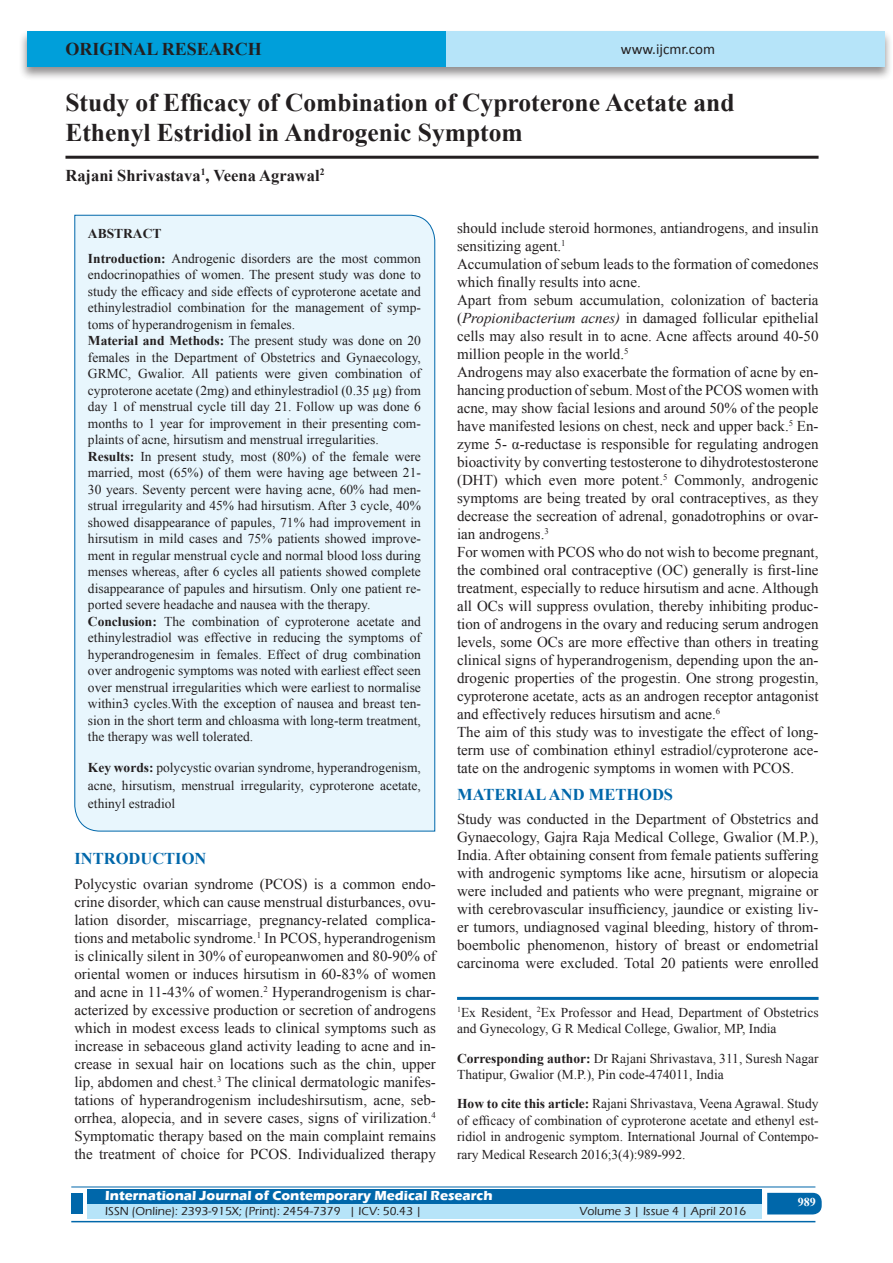
<style>
.page{position:relative;width:893px;height:1263px;background:#fff}
.page>*{position:absolute;margin:0;border:0;box-sizing:border-box;transform-origin:0 0}
.A_Title_New{font:700 25.5px/30px "Times New Roman";color:#231f20}
.AT_new{font:700 18px "Times New Roman";color:#231f20}
.AU-New{font:700 16.5px "Times New Roman";color:#231f20}
.t1{font:700 16.5px "Times New Roman";color:#0067aa}
.TX_New{font:15px/18px "Times New Roman";color:#231f20;text-align:justify}
.t2{font:15px "Calibri";color:#231f20}
.HTC_new{font:13.5px/16.5px "Times New Roman";color:#231f20}
.Affi_New{font:13.5px/16.5px "Times New Roman";color:#231f20}
.Corresponding{font:13.5px/16.5px "Times New Roman";color:#231f20}
.t3{font:700 13.5px "Eras ITC";color:#fff}
.t4{font:500 12px "Eras ITC";color:#231f20}
.t5{font:700 12px "Times New Roman";color:#fff}
.s1{font-weight:700}
.s2{font-style:italic}
</style>
<div class="page">
<div style="left:19px;top:29px;width:874px;height:52px;background:#231f20;opacity:.5"></div>
<div style="left:27px;top:31px;width:858px;height:35px;background:#b6e4f9"></div>
<div style="left:27px;top:31px;width:419px;height:35px;background:#009fda"></div>
<div style="left:87px;top:1189px;width:674px;height:15px;background:#0067aa"></div>
<div style="left:87px;top:1204px;width:674px;height:15px;background:#b6e4f9"></div>
<svg style="left:767px;top:1193px;width:55px;height:21px"></svg>
<hr style="left:71px;top:1186px;width:744px;height:1px;background:#0067aa">
<hr style="left:71px;top:1221px;width:744px;height:1px;background:#0067aa">
<div style="left:71px;top:1193px;width:12px;height:21px;background:#0067aa"></div>
<hr style="left:65px;top:156px;width:754px;height:3px;background:#231f20">
<div style="left:74px;top:214px;width:361px;height:618px;background:#e8f6fd"></div>
<hr style="left:457px;top:997px;width:362px;height:3px;background:#0067aa">
<p class="AT_new" style="left:65px;top:36px;width:198px">ORIGINAL RESEARCH</p>
<p class="t2" style="left:621px;top:40px;width:96px">www.ijcmr.com</p>
<p class="A_Title_New" style="left:65px;top:87px;width:671px">Study of Efficacy of Combination of Cyproterone Acetate and<br>Ethenyl Estridiol in Androgenic Symptom</p>
<p class="AU-New" style="left:65px;top:164px;width:260px">Rajani Shrivastava<sup>1</sup>, Veena Agrawal<sup>2</sup></p>
<p class="HTC_new" style="left:88px;top:220px;width:335px;line-height:25px"><span class="s1">ABSTRACT<br>Introduction:</span> Androgenic disorders are the most common</p>
<p class="HTC_new" style="left:88px;top:266px;width:335px">endocrinopathies of women. The present study was done to study the efficacy and side effects of cyproterone acetate and ethinylestradiol combination for the management of symp&shy;toms of hyperandrogenism in females.<br><span class="s1">Material and Methods:</span> The present study was done on 20 females in the Department of Obstetrics and Gynaecology, GRMC, Gwalior. All patients were given combination of cyproterone acetate (2mg) and ethinylestradiol (0.35 µg) from day 1 of menstrual cycle till day 21. Follow up was done 6 months to 1 year for improvement in their presenting com&shy;plaints of acne, hirsutism and menstrual irregularities.<br><span class="s1">Results:</span> In present study, most (80%) of the female were married, most (65%) of them were having age between 21- 30 years. Seventy percent were having acne, 60% had men&shy;strual irregularity and 45% had hirsutism. After 3 cycle, 40% showed disappearance of papules, 71% had improvement in hirsutism in mild cases and 75% patients showed improve&shy;ment in regular menstrual cycle and normal blood loss during menses whereas, after 6 cycles all patients showed complete disappearance of papules and hirsutism. Only one patient re&shy;ported severe headache and nausea with the therapy.<br><span class="s1">Conclusion:</span> The combination of cyproterone acetate and ethinylestradiol was effective in reducing the symptoms of hyperandrogenesim in females. Effect of drug combination over androgenic symptoms was noted with earliest effect seen over menstrual irregularities which were earliest to normalise within3 cycles.With the exception of nausea and breast ten&shy;sion in the short term and chloasma with long-term treatment, the therapy was well tolerated.</p>
<p class="HTC_new" style="left:88px;top:758px;width:335px;line-height:18px;text-align:justify"><span class="s1">Key words:</span> polycystic ovarian syndrome, hyperandrogenism, acne, hirsutism, menstrual irregularity, cyproterone acetate, ethinyl estradiol</p>
<h1 class="t1" style="left:74px;top:847px;width:133px">INTRODUCTION</h1>
<p class="TX_New" style="left:74px;top:875px;width:363px">Polycystic ovarian syndrome (PCOS) is a common endo&shy;crine disorder, which can cause menstrual disturbances, ovu&shy;lation disorder, miscarriage, pregnancy-related complica&shy;tions and metabolic syndrome.<sup>1</sup> In PCOS, hyperandrogenism is clinically silent in 30% of europeanwomen and 80-90% of oriental women or induces hirsutism in 60-83% of women and acne in 11-43% of women.<sup>2</sup> Hyperandrogenism is char&shy;acterized by excessive production or secretion of androgens which in modest excess leads to clinical symptoms such as increase in sebaceous gland activity leading to acne and in&shy;crease in sexual hair on locations such as the chin, upper lip, abdomen and chest.<sup>3</sup> The clinical dermatologic manifes&shy;tations of hyperandrogenism includeshirsutism, acne, seb&shy;orrhea, alopecia, and in severe cases, signs of virilization.<sup>4<br></sup>Symptomatic therapy based on the main complaint remains the treatment of choice for PCOS. Individualized therapy</p>
<p class="TX_New" style="left:457px;top:219px;width:363px">should include steroid hormones, antiandrogens, and insulin sensitizing agent.<sup>1</sup></p>
<p class="TX_New" style="left:457px;top:255px;width:363px">Accumulation of sebum leads to the formation of comedones which finally results into acne.</p>
<p class="TX_New" style="left:457px;top:291px;width:363px">Apart from sebum accumulation, colonization of bacteria (<span class="s2">Propionibacterium acnes)</span> in damaged follicular epithelial cells may also result in to acne. Acne affects around 40-50 million people in the world.<sup>5</sup></p>
<p class="TX_New" style="left:457px;top:363px;width:363px">Androgens may also exacerbate the formation of acne by en&shy;hancing production of sebum. Most of the PCOS women with acne, may show facial lesions and around 50% of the people have manifested lesions on chest, neck and upper back.<sup>5</sup> En&shy;zyme 5- α-reductase is responsible for regulating androgen bioactivity by converting testosterone to dihydrotestosterone (DHT) which even more potent.<sup>5</sup> Commonly, androgenic symptoms are being treated by oral contraceptives, as they decrease the secreation of adrenal, gonadotrophins or ovar&shy;ian androgens.<sup>3</sup></p>
<p class="TX_New" style="left:457px;top:543px;width:363px">For women with PCOS who do not wish to become pregnant, the combined oral contraceptive (OC) generally is first-line treatment, especially to reduce hirsutism and acne. Although all OCs will suppress ovulation, thereby inhibiting produc&shy;tion of androgens in the ovary and reducing serum androgen levels, some OCs are more effective than others in treating clinical signs of hyperandrogenism, depending upon the an&shy;drogenic properties of the progestin. One strong progestin, cyproterone acetate, acts as an androgen receptor antagonist and effectively reduces hirsutism and acne.<sup>6</sup></p>
<p class="TX_New" style="left:457px;top:723px;width:363px">The aim of this study was to investigate the effect of long&shy;term use of combination ethinyl estradiol/cyproterone ace&shy;tate on the androgenic symptoms in women with PCOS.</p>
<h1 class="t1" style="left:457px;top:783px;width:218px">MATERIAL AND METHODS</h1>
<p class="TX_New" style="left:457px;top:810px;width:363px">Study was conducted in the Department of Obstetrics and Gynaecology, Gajra Raja Medical College, Gwalior (M.P.), India. After obtaining consent from female patients suffering with androgenic symptoms like acne, hirsutism or alopecia were included and patients who were pregnant, migraine or with cerebrovascular insufficiency, jaundice or existing liv&shy;er tumors, undiagnosed vaginal bleeding, history of throm&shy;boembolic phenomenon, history of breast or endometrial carcinoma were excluded. Total 20 patients were enrolled</p>
<p class="Affi_New" style="left:457px;top:1004px;width:363px"><sup>1</sup>Ex Resident, <sup>2</sup>Ex Professor and Head, Department of Obstetrics and Gynecology, G R Medical College, Gwalior, MP, India</p>
<p class="Corresponding" style="left:457px;top:1050px;width:363px"><span class="s1">Corresponding author:</span> Dr Rajani Shrivastava, 311, Suresh Nagar<br>Thatipur, Gwalior (M.P.), Pin code-474011, India</p>
<p class="HTC_new" style="left:457px;top:1095px;width:363px;text-align:justify"><span class="s1">How to cite this article:</span> Rajani Shrivastava, Veena Agrawal. Study of efficacy of combination of cyproterone acetate and ethenyl est&shy;ridiol in androgenic symptom. International Journal of Contempo-</p>
<p class="HTC_new" style="left:457px;top:1146px;width:230px">rary Medical Research 2016;3(4):989-992.</p>
<p class="t3" style="left:105px;top:1188px;width:389px">International Journal of Contemporary Medical Research</p>
<p class="t4" style="left:105px;top:1204px;width:318px">ISSN (Online): 2393-915X; (Print): 2454-7379 | ICV: 50.43 |</p>
<p class="t4" style="left:579px;top:1204px;width:168px">Volume 3 | Issue 4 | April 2016</p>
<h4 class="t5" style="left:798px;top:1194px;width:19px">989</h4>
</div>
